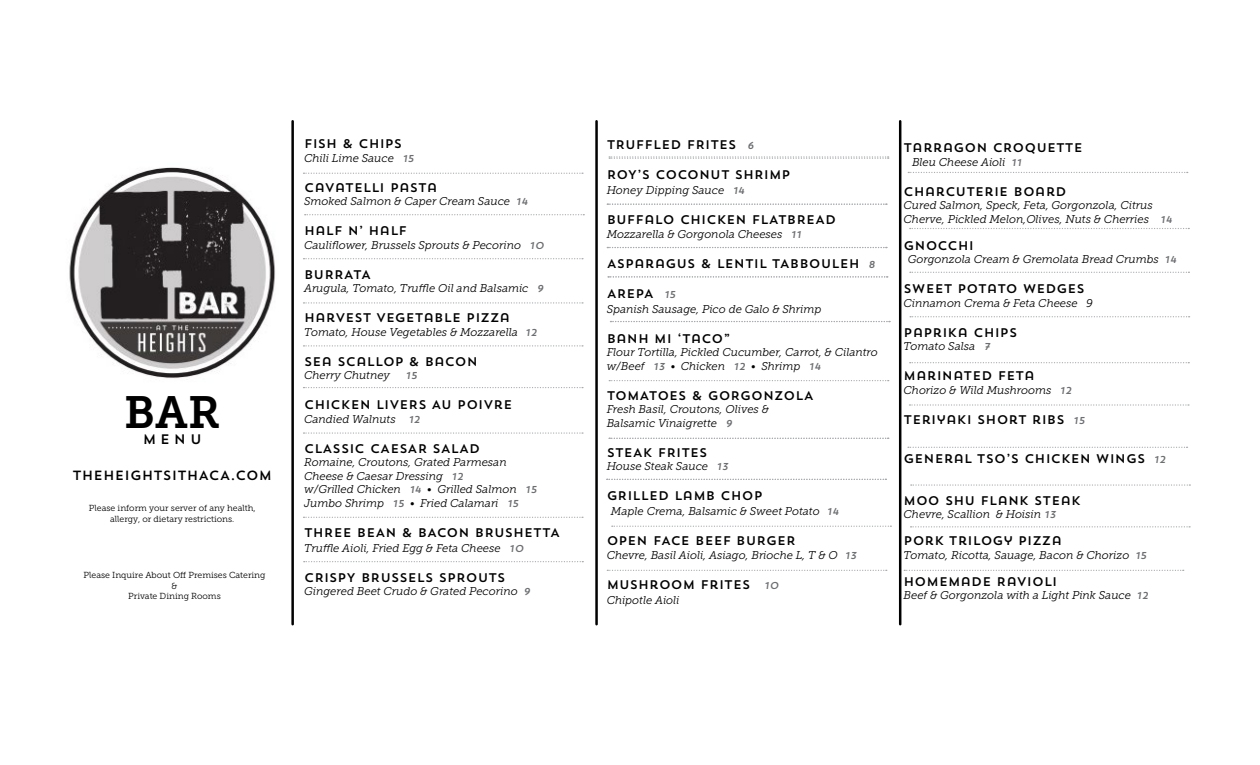
<style>
.page{position:relative;width:1260px;height:765px;background:#fff}
.page>*{position:absolute;margin:0;border:0;box-sizing:border-box;transform-origin:0 0}
.t1{font:45px "Museo Slab 700";color:#000}
.t2{font:13.75px "Trend Sans One";color:#000}
.t3{font:13.25px "Trend Sans One";color:#000}
.t4{font:12.5px "Trend Sans One";color:#000}
.t5{font:italic 11.25px/13.5px "Museo Slab 300";color:#000}
.t6{font:italic 10px "Trend Sans One";color:#6d6e71}
.t7{font:8.75px/10.5px "Museo Slab 300";color:#000;text-align:center}
.s1{font-family:"Trend Sans One";font-size:10px;color:#6d6e71}
.s2{font-style:italic;font-size:10px;color:#6d6e71}
</style>
<div class="page">
<hr style="left:595px;top:121px;width:3px;height:503px;background:#000">
<hr style="left:899px;top:121px;width:2px;height:503px;background:#000">
<hr style="left:291px;top:121px;width:3px;height:503px;background:#000">
<svg style="left:904px;top:570px;width:280px;height:1px"></svg>
<svg style="left:607px;top:570px;width:280px;height:1px"></svg>
<img style="left:69px;top:167px;width:207px;height:212px">
<svg style="left:303px;top:173px;width:280px;height:1px"></svg>
<svg style="left:303px;top:258px;width:280px;height:1px"></svg>
<svg style="left:303px;top:302px;width:280px;height:2px"></svg>
<svg style="left:303px;top:345px;width:280px;height:2px"></svg>
<svg style="left:303px;top:387px;width:280px;height:1px"></svg>
<svg style="left:303px;top:432px;width:280px;height:2px"></svg>
<svg style="left:303px;top:517px;width:280px;height:1px"></svg>
<svg style="left:304px;top:561px;width:279px;height:1px"></svg>
<svg style="left:908px;top:172px;width:280px;height:1px"></svg>
<svg style="left:910px;top:228px;width:279px;height:1px"></svg>
<svg style="left:910px;top:272px;width:279px;height:1px"></svg>
<svg style="left:910px;top:316px;width:280px;height:1px"></svg>
<svg style="left:910px;top:362px;width:279px;height:1px"></svg>
<svg style="left:909px;top:404px;width:280px;height:2px"></svg>
<svg style="left:908px;top:447px;width:280px;height:1px"></svg>
<svg style="left:607px;top:204px;width:280px;height:1px"></svg>
<svg style="left:607px;top:247px;width:280px;height:1px"></svg>
<svg style="left:608px;top:276px;width:280px;height:2px"></svg>
<svg style="left:610px;top:321px;width:280px;height:1px"></svg>
<svg style="left:609px;top:380px;width:280px;height:1px"></svg>
<svg style="left:609px;top:438px;width:280px;height:1px"></svg>
<svg style="left:607px;top:479px;width:279px;height:1px"></svg>
<svg style="left:612px;top:526px;width:279px;height:1px"></svg>
<svg style="left:911px;top:484px;width:279px;height:2px"></svg>
<svg style="left:609px;top:156px;width:280px;height:3px"></svg>
<svg style="left:305px;top:214px;width:279px;height:1px"></svg>
<svg style="left:911px;top:526px;width:279px;height:1px"></svg>
<h1 class="t1" style="left:124px;top:387px;width:98px">BAR</h1>
<p class="t2" style="left:143px;top:431px;width:61px">MENU</p>
<p class="t3" style="left:72px;top:467px;width:201px">THEHEIGHTSITHACA.COM</p>
<p class="t7" style="left:89px;top:503px;width:168px">Please inform your server of any health, allergy, or dietary restrictions.</p>
<p class="t7" style="left:84px;top:570px;width:184px">Please Inquire About Off Premises Catering &amp;<br>Private Dining Rooms</p>
<p class="t4" style="left:304px;top:136px;width:100px">FISH &amp; CHIPS</p>
<p class="t5" style="left:304px;top:151px;width:112px">Chili Lime Sauce <span class="s1">15</span></p>
<p class="t4" style="left:304px;top:179px;width:135px">CAVATELLI PASTA</p>
<p class="t5" style="left:304px;top:195px;width:225px">Smoked Salmon &amp; Caper Cream Sauce <span class="s1">14</span></p>
<p class="t4" style="left:304px;top:223px;width:105px">HALF N’ HALF</p>
<p class="t5" style="left:304px;top:238px;width:242px">Cauliflower, Brussels Sprouts &amp; Pecorino <span class="s1">10</span></p>
<p class="t4" style="left:304px;top:266px;width:69px">BURRATA</p>
<p class="t5" style="left:304px;top:282px;width:241px">Arugula, Tomato, Truffle Oil and Balsamic <span class="s1">9</span></p>
<p class="t4" style="left:304px;top:310px;width:208px">HARVEST VEGETABLE PIZZA</p>
<p class="t5" style="left:304px;top:325px;width:235px">Tomato, House Vegetables &amp; Mozzarella <span class="s1">12</span></p>
<p class="t4" style="left:304px;top:353px;width:175px">SEA SCALLOP &amp; BACON</p>
<p class="t5" style="left:304px;top:369px;width:87px">Cherry Chutney</p>
<p class="t6" style="left:405px;top:369px;width:13px">15</p>
<p class="t4" style="left:304px;top:397px;width:210px">CHICKEN LIVERS AU POIVRE</p>
<p class="t5" style="left:304px;top:412px;width:118px">Candied Walnuts <span class="s1">12</span></p>
<p class="t4" style="left:304px;top:440px;width:178px">CLASSIC CAESAR SALAD</p>
<p class="t5" style="left:304px;top:456px;width:234px">Romaine, Croutons, Grated Parmesan Cheese &amp; Caesar Dressing <span class="s1">12<br></span>w/Grilled Chicken <span class="s1">14</span> • Grilled Salmon <span class="s1">15<br></span>Jumbo Shrimp <span class="s1">15</span> • Fried Calamari <span class="s1">15</span></p>
<p class="t4" style="left:304px;top:524px;width:258px">THREE BEAN &amp; BACON BRUSHETTA</p>
<p class="t5" style="left:304px;top:541px;width:221px">Truffle Aioli, Fried Egg &amp; Feta Cheese <span class="s1">10</span></p>
<p class="t4" style="left:304px;top:569px;width:203px">CRISPY BRUSSELS SPROUTS</p>
<p class="t5" style="left:304px;top:585px;width:228px">Gingered Beet Crudo &amp; Grated Pecorino <span class="s1">9</span></p>
<p class="t4" style="left:607px;top:137px;width:149px">TRUFFLED FRITES <span class="s2">6</span></p>
<p class="t4" style="left:607px;top:167px;width:185px">ROY’S COCONUT SHRIMP</p>
<p class="t5" style="left:607px;top:184px;width:140px">Honey Dipping Sauce <span class="s1">14</span></p>
<p class="t4" style="left:607px;top:212px;width:231px">BUFFALO CHICKEN FLATBREAD</p>
<p class="t5" style="left:607px;top:227px;width:196px">Mozzarella &amp; Gorgonola Cheeses <span class="s1">11</span></p>
<p class="t4" style="left:607px;top:255px;width:270px">ASPARAGUS &amp; LENTIL TABBOULEH <span class="s2">8</span></p>
<p class="t4" style="left:607px;top:285px;width:71px">AREPA <span class="s2">15</span></p>
<p class="t5" style="left:607px;top:302px;width:216px">Spanish Sausage, Pico de Galo &amp; Shrimp</p>
<p class="t4" style="left:607px;top:330px;width:125px">BANH MI ‘TACO”</p>
<p class="t5" style="left:607px;top:346px;width:273px">Flour Tortilla, Pickled Cucumber, Carrot, &amp; Cilantro w/Beef <span class="s1">13</span> • Chicken <span class="s1">12</span> • Shrimp <span class="s1">14</span></p>
<p class="t4" style="left:607px;top:387px;width:209px">TOMATOES &amp; GORGONZOLA</p>
<p class="t5" style="left:607px;top:403px;width:164px">Fresh Basil, Croutons, Olives &amp;<br>Balsamic Vinaigrette <span class="s1">9</span></p>
<p class="t4" style="left:607px;top:444px;width:102px">STEAK FRITES</p>
<p class="t5" style="left:607px;top:460px;width:123px">House Steak Sauce <span class="s1">13</span></p>
<p class="t4" style="left:607px;top:488px;width:158px">GRILLED LAMB CHOP</p>
<p class="t5" style="left:611px;top:505px;width:230px">Maple Crema, Balsamic &amp; Sweet Potato <span class="s1">14</span></p>
<p class="t4" style="left:607px;top:533px;width:191px">OPEN FACE BEEF BURGER</p>
<p class="t5" style="left:607px;top:548px;width:252px">Chevre, Basil Aioli, Asiago, Brioche L, T &amp; O <span class="s1">13</span></p>
<p class="t4" style="left:607px;top:576px;width:174px">MUSHROOM FRITES <span class="s2">10</span></p>
<p class="t5" style="left:607px;top:593px;width:74px">Chipotle Aioli</p>
<p class="t4" style="left:904px;top:140px;width:181px">TARRAGON CROQUETTE</p>
<p class="t5" style="left:912px;top:155px;width:111px">Bleu Cheese Aioli <span class="s1">11</span></p>
<p class="t4" style="left:904px;top:184px;width:165px">CHARCUTERIE BOARD</p>
<p class="t5" style="left:904px;top:199px;width:270px">Cured Salmon, Speck, Feta, Gorgonzola, Citrus<br>Cherve, Pickled Melon,Olives, Nuts &amp; Cherries <span class="s1">14</span></p>
<p class="t4" style="left:904px;top:238px;width:72px">GNOCCHI</p>
<p class="t5" style="left:908px;top:253px;width:271px">Gorgonzola Cream &amp; Gremolata Bread Crumbs <span class="s1">14</span></p>
<p class="t4" style="left:904px;top:281px;width:183px">SWEET POTATO WEDGES</p>
<p class="t5" style="left:904px;top:296px;width:191px">Cinnamon Crema &amp; Feta Cheese 9</p>
<p class="t4" style="left:904px;top:325px;width:115px">PAPRIKA CHIPS</p>
<p class="t5" style="left:904px;top:340px;width:88px">Tomato Salsa <span class="s1">7</span></p>
<p class="t4" style="left:904px;top:368px;width:133px">MARINATED FETA</p>
<p class="t5" style="left:904px;top:383px;width:170px">Chorizo &amp; Wild Mushrooms <span class="s1">12</span></p>
<p class="t4" style="left:904px;top:412px;width:183px">TERIYAKI SHORT RIBS <span class="s2">15</span></p>
<p class="t4" style="left:904px;top:451px;width:264px">GENERAL TSO’S CHICKEN WINGS <span class="s2">12</span></p>
<p class="t4" style="left:904px;top:493px;width:179px">MOO SHU FLANK STEAK</p>
<p class="t5" style="left:904px;top:508px;width:154px">Chevre, Scallion &amp; Hoisin <span class="s1">13</span></p>
<p class="t4" style="left:904px;top:533px;width:160px">PORK TRILOGY PIZZA</p>
<p class="t5" style="left:904px;top:548px;width:245px">Tomato, Ricotta, Sauage, Bacon &amp; Chorizo <span class="s1">15</span></p>
<p class="t4" style="left:904px;top:574px;width:155px">HOMEMADE RAVIOLI</p>
<p class="t5" style="left:904px;top:589px;width:247px">Beef &amp; Gorgonzola with a Light Pink Sauce <span class="s1">12</span></p>
</div>
